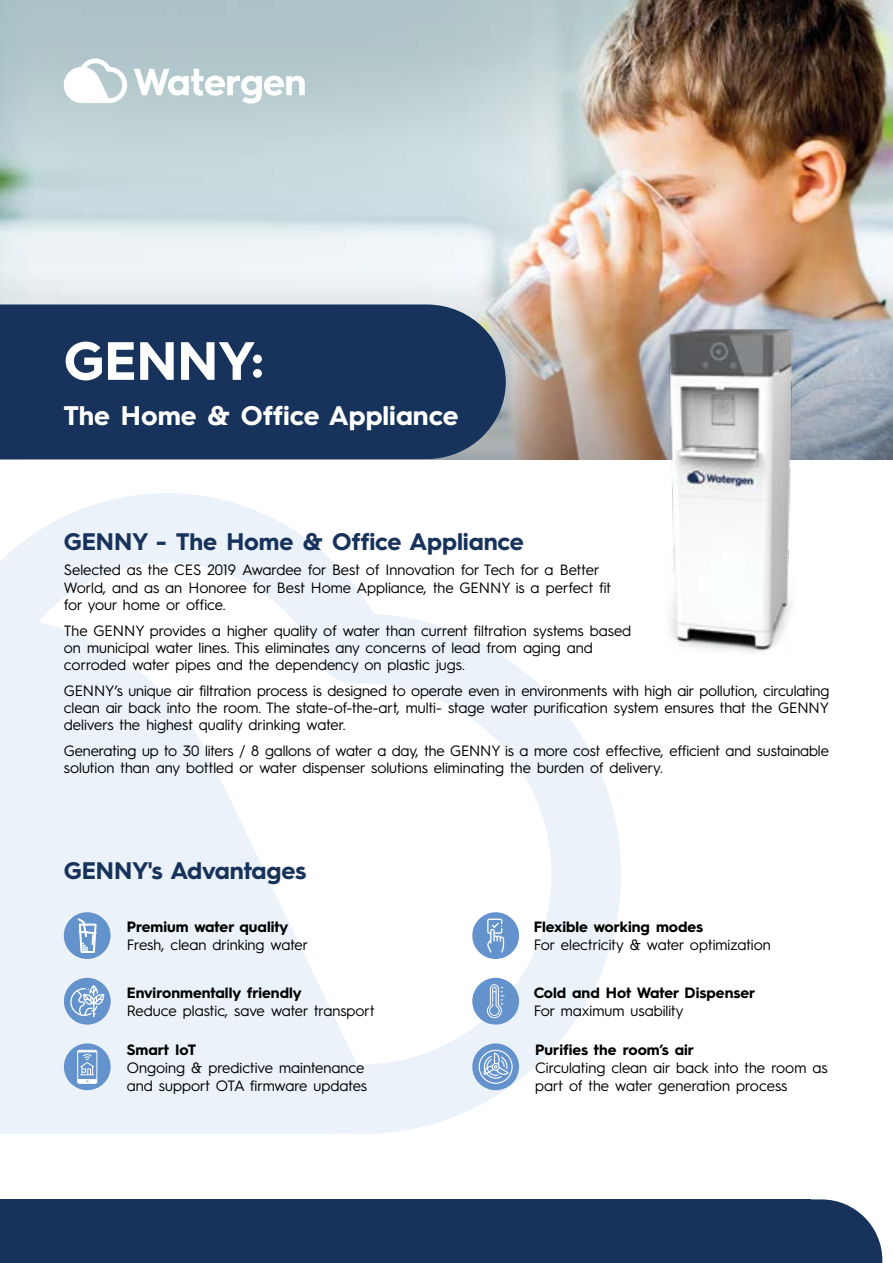
<style>
.page{position:relative;width:893px;height:1263px;background:#fff}
.page>*{position:absolute;margin:0;border:0;box-sizing:border-box;transform-origin:0 0}
.t1{font:700 54px "Hurme Geometric Sans 3";color:#fff}
.t2{font:700 27px "Hurme Geometric Sans 3";color:#fff}
.t3{font:700 24px "Hurme Geometric Sans 3";letter-spacing:-.005em;color:#17335b}
.t4{font:15px/17.2px "Hurme Geometric Sans 3";color:#000}
.t5{font:700 15px "Hurme Geometric Sans 3";color:#000}
</style>
<div class="page">
<svg style="left:0;top:493px;width:621px;height:641px;fill:#ecf2f9"></svg>
<svg style="left:811px;top:1199px;width:71px;height:64px"></svg>
<div style="left:0;top:1199px;width:811px;height:64px;background:#17335b"></div>
<img style="left:0;top:0;width:893px;height:270px">
<img style="left:0;top:270px;width:893px;height:189px">
<div style="left:64px;top:1043px;width:47px;height:47px;background:#6392cc;border-radius:50%"></div>
<div style="left:472px;top:1043px;width:47px;height:47px;background:#6392cc;border-radius:50%"></div>
<div style="left:0;top:304px;width:506px;height:155px;background:#17335b"></div>
<svg style="left:134px;top:69px;width:171px;height:35px"></svg>
<svg style="left:64px;top:58px;width:63px;height:45px"></svg>
<img style="left:663px;top:323px;width:132px;height:329px">
<div style="left:64px;top:912px;width:47px;height:47px;background:#6392cc;border-radius:50%"></div>
<svg style="left:78px;top:912px;width:19px;height:41px"></svg>
<div style="left:472px;top:978px;width:47px;height:46px;background:#6392cc;border-radius:50%"></div>
<svg style="left:77px;top:1050px;width:20px;height:34px"></svg>
<div style="left:472px;top:912px;width:47px;height:47px;background:#6392cc;border-radius:50%"></div>
<svg style="left:487px;top:918px;width:17px;height:35px"></svg>
<div style="left:64px;top:978px;width:47px;height:46px;background:#6392cc;border-radius:50%"></div>
<svg style="left:70px;top:985px;width:35px;height:32px"></svg>
<svg style="left:479px;top:1050px;width:34px;height:34px"></svg>
<svg style="left:487px;top:984px;width:17px;height:34px"></svg>
<h1 class="t1" style="left:64px;top:323px;width:201px">GENNY:</h1>
<h2 class="t2" style="left:64px;top:397px;width:396px">The Home &amp; Office Appliance</h2>
<h3 class="t3" style="left:64px;top:524px;width:461px">GENNY - The Home &amp; Office Appliance</h3>
<p class="t4" style="left:64px;top:560px;width:549px">Selected as the CES 2019 Awardee for Best of Innovation for Tech for a Better<br>World, and as an Honoree for Best Home Appliance, the GENNY ais perfect fit for your home or office.</p>
<p class="t4" style="left:64px;top:621px;width:569px">The GENNY provides a higher quality of water than current filtration systems based on municipal water lines. This eliminates any concerns of lead from aging and corroded water pipes and the dependency on plastic jugs.</p>
<p class="t4" style="left:64px;top:681px;width:767px;text-align:justify">GENNY s’ unique air filtration process is designed to operate even in environments with high air pollution, circulating clean air back into the room. The state-of-the-art, multi- stage water purification system ensures that the GENNY delivers the highest quality drinking water.</p>
<p class="t4" style="left:64px;top:741px;width:766px">Generating up to 30 liters 8/ gallons of water a day, the GENNY ais more cost effective, efficient and sustainable solution than any bottled or water dispenser solutions eliminating the burden of delivery.</p>
<h3 class="t3" style="left:64px;top:854px;width:244px">GENNYs' Advantages</h3>
<p class="t5" style="left:127px;top:916px;width:163px">Premium water quality</p>
<p class="t4" style="left:127px;top:935px;width:183px">Fresh, clean drinking water</p>
<p class="t5" style="left:534px;top:916px;width:171px">Flexible working modes</p>
<p class="t4" style="left:534px;top:935px;width:239px">For electricity &amp; water optimization</p>
<p class="t5" style="left:127px;top:982px;width:176px">Environmentally friendly</p>
<p class="t4" style="left:127px;top:1001px;width:249px">Reduce plastic, save water transport</p>
<p class="t5" style="left:534px;top:982px;width:223px">Cold and Hot Water Dispenser</p>
<p class="t4" style="left:534px;top:1001px;width:151px">For maximum usability</p>
<p class="t5" style="left:127px;top:1039px;width:71px">Smart IoT</p>
<p class="t4" style="left:127px;top:1057px;width:242px;line-height:18px">Ongoing &amp; predictive maintenance and support OTA firmware updates</p>
<p class="t5" style="left:535px;top:1039px;width:160px">Purifies the rooms’ air</p>
<p class="t4" style="left:535px;top:1057px;width:294px;line-height:18px">Circulating clean air back into the room as part of the water generation process</p>
</div>
